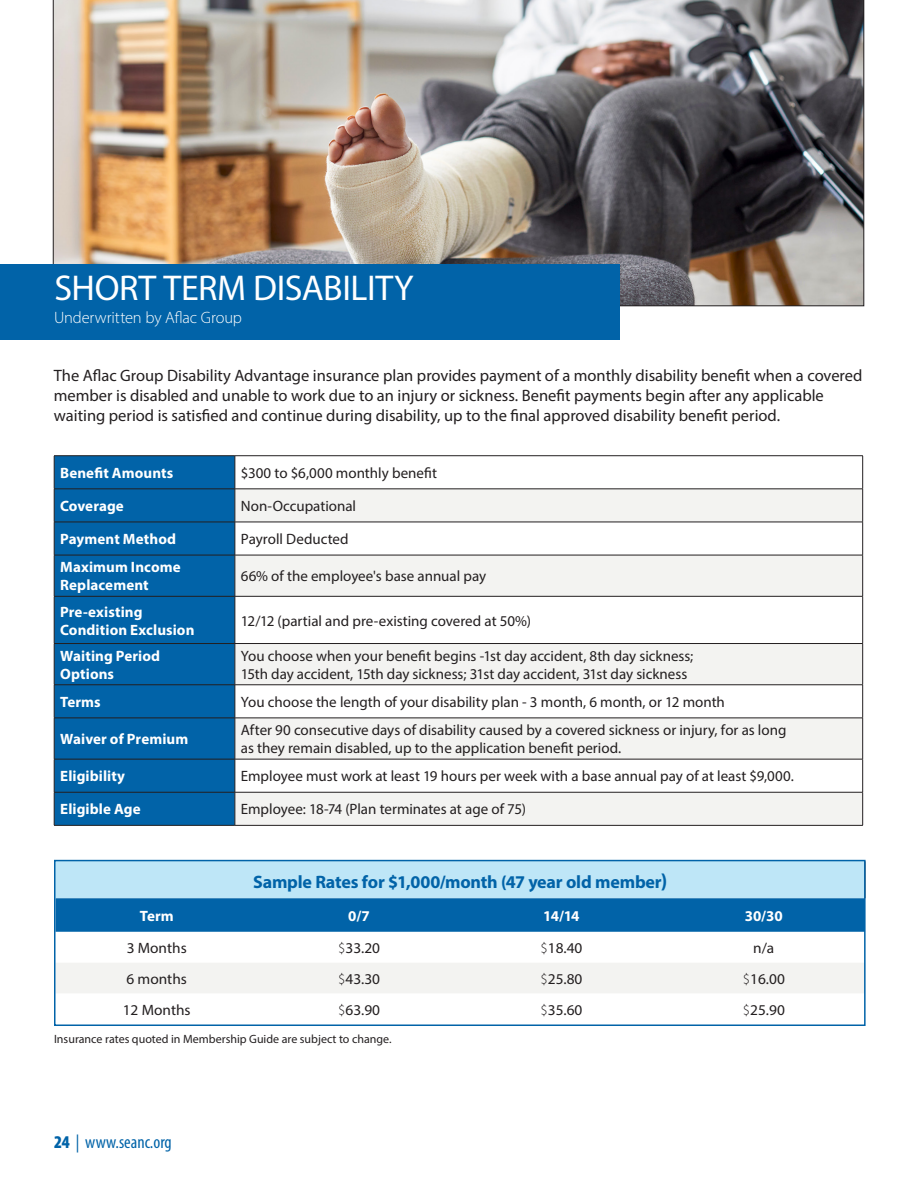
<style>
.page{position:relative;width:918px;height:1188px;background:#fff}
.page>*{position:absolute;margin:0;border:0;box-sizing:border-box;transform-origin:0 0}
.t1{font:36px "Myriad Pro";letter-spacing:-.005em;color:#fff}
.t2{font:700 18px "Myriad Pro";letter-spacing:-.01em;color:#0163a8}
.t3{font:condensed 18px "Myriad Pro";color:#0163a8}
.t4{font:16.5px/19.8px "Myriad Pro";color:#231f20}
.t5{font:300 16.5px "Myriad Pro";letter-spacing:-.005em;color:#fff}
.t6{font:15px/18px "Myriad Pro";color:#231f20}
.t7{font:700 15px "Myriad Pro";letter-spacing:.005em;color:#fff}
.t8{font:12px "Myriad Pro";color:#231f20}
.s1{font-size:21px}
.s2{font-weight:300}
.s3{font-weight:900}
</style>
<div class="page">
<img style="left:53px;top:0;width:811px;height:306px">
<div style="left:56px;top:861px;width:809px;height:37px;background:#bee6f7"></div>
<div style="left:57px;top:898px;width:806px;height:34px;background:#0163a8"></div>
<div style="left:57px;top:963px;width:806px;height:30px;background:#f3f3f1"></div>
<div style="left:54px;top:860px;width:812px;height:166px;border:2px solid #0163a8"></div>
<div style="left:0;top:264px;width:619px;height:76px;background:#0163a8"></div>
<div style="left:55px;top:456px;width:180px;height:369px;background:#0163a8"></div>
<svg style="left:236px;top:490px;width:626px;height:335px;fill:#f3f3f1"></svg>
<hr style="left:54px;top:455px;width:181px;height:1px;background:#231f20">
<hr style="left:54px;top:456px;width:1px;height:33px;background:#231f20">
<hr style="left:235px;top:455px;width:628px;height:1px;background:#231f20">
<hr style="left:235px;top:456px;width:1px;height:33px;background:#231f20">
<hr style="left:862px;top:456px;width:1px;height:33px;background:#231f20">
<hr style="left:54px;top:489px;width:181px;height:1px;background:#231f20">
<hr style="left:54px;top:489px;width:1px;height:33px;background:#231f20">
<hr style="left:235px;top:489px;width:628px;height:1px;background:#231f20">
<hr style="left:235px;top:489px;width:1px;height:33px;background:#231f20">
<hr style="left:862px;top:489px;width:1px;height:33px;background:#231f20">
<hr style="left:54px;top:522px;width:181px;height:1px;background:#231f20">
<hr style="left:54px;top:522px;width:1px;height:33px;background:#231f20">
<hr style="left:235px;top:522px;width:628px;height:1px;background:#231f20">
<hr style="left:235px;top:522px;width:1px;height:33px;background:#231f20">
<hr style="left:862px;top:522px;width:1px;height:33px;background:#231f20">
<hr style="left:54px;top:555px;width:181px;height:1px;background:#231f20">
<hr style="left:54px;top:555px;width:1px;height:41px;background:#231f20">
<hr style="left:235px;top:555px;width:628px;height:1px;background:#231f20">
<hr style="left:235px;top:555px;width:1px;height:41px;background:#231f20">
<hr style="left:862px;top:555px;width:1px;height:41px;background:#231f20">
<hr style="left:54px;top:596px;width:181px;height:1px;background:#231f20">
<hr style="left:54px;top:597px;width:1px;height:46px;background:#231f20">
<hr style="left:235px;top:596px;width:628px;height:1px;background:#231f20">
<hr style="left:235px;top:597px;width:1px;height:46px;background:#231f20">
<hr style="left:862px;top:597px;width:1px;height:46px;background:#231f20">
<hr style="left:54px;top:643px;width:181px;height:1px;background:#231f20">
<hr style="left:54px;top:644px;width:1px;height:41px;background:#231f20">
<hr style="left:235px;top:643px;width:628px;height:1px;background:#231f20">
<hr style="left:235px;top:644px;width:1px;height:41px;background:#231f20">
<hr style="left:862px;top:644px;width:1px;height:41px;background:#231f20">
<hr style="left:54px;top:685px;width:181px;height:1px;background:#231f20">
<hr style="left:54px;top:685px;width:1px;height:33px;background:#231f20">
<hr style="left:235px;top:685px;width:628px;height:1px;background:#231f20">
<hr style="left:235px;top:685px;width:1px;height:33px;background:#231f20">
<hr style="left:862px;top:685px;width:1px;height:33px;background:#231f20">
<hr style="left:54px;top:718px;width:181px;height:1px;background:#231f20">
<hr style="left:54px;top:718px;width:1px;height:41px;background:#231f20">
<hr style="left:235px;top:718px;width:628px;height:1px;background:#231f20">
<hr style="left:235px;top:718px;width:1px;height:41px;background:#231f20">
<hr style="left:862px;top:718px;width:1px;height:41px;background:#231f20">
<hr style="left:54px;top:759px;width:181px;height:1px;background:#231f20">
<hr style="left:54px;top:759px;width:1px;height:33px;background:#231f20">
<hr style="left:235px;top:759px;width:628px;height:1px;background:#231f20">
<hr style="left:235px;top:759px;width:1px;height:33px;background:#231f20">
<hr style="left:862px;top:759px;width:1px;height:33px;background:#231f20">
<hr style="left:54px;top:792px;width:181px;height:1px;background:#231f20">
<hr style="left:54px;top:792px;width:1px;height:33px;background:#231f20">
<hr style="left:235px;top:792px;width:628px;height:1px;background:#231f20">
<hr style="left:235px;top:792px;width:1px;height:33px;background:#231f20">
<hr style="left:862px;top:792px;width:1px;height:33px;background:#231f20">
<hr style="left:54px;top:825px;width:181px;height:1px;background:#231f20">
<hr style="left:235px;top:825px;width:628px;height:1px;background:#231f20">
<p class="t1" style="left:54px;top:266px;width:361px">SHORT TERM DISABILITY</p>
<p class="t5" style="left:54px;top:307px;width:190px">Underwritten by Aflac Group</p>
<p class="t4" style="left:54px;top:366px;width:810px">The Aflac Group Disability Advantage insurance plan provides payment of a monthly disability benefit when a covered member is disabled and unable to work due to an injury or sickness. Benefit payments begin after any applicable waiting period is satisfied and continue during disability, up to the final approved disability benefit period.</p>
<p class="t7" style="left:60px;top:463px;width:115px">Benefit Amounts</p>
<p class="t6" style="left:241px;top:464px;width:198px">$300 to $6,000 monthly benefit</p>
<p class="t7" style="left:60px;top:496px;width:65px">Coverage</p>
<p class="t6" style="left:241px;top:497px;width:117px">Non-Occupational</p>
<p class="t7" style="left:60px;top:529px;width:117px">Payment Method</p>
<p class="t6" style="left:241px;top:530px;width:109px">Payroll Deducted</p>
<p class="t7" style="left:60px;top:557px;width:122px">Maximum Income</p>
<p class="t7" style="left:60px;top:575px;width:90px">Replacement</p>
<p class="t6" style="left:241px;top:567px;width:247px">66% of the employee's base annual pay</p>
<p class="t7" style="left:60px;top:602px;width:84px">Pre-existing</p>
<p class="t7" style="left:60px;top:620px;width:136px">Condition Exclusion</p>
<p class="t7" style="left:60px;top:646px;width:102px">Waiting Period</p>
<p class="t7" style="left:60px;top:664px;width:55px">Options</p>
<p class="t6" style="left:241px;top:611px;width:292px">12/12 (partial and pre-existing covered at 50%)</p>
<p class="t6" style="left:241px;top:647px;width:454px">You choose when your benefit begins -1st day accident, 8th day sickness;<br>15th day accident, 15th day sickness; 31st day accident, 31st day sickness</p>
<p class="t7" style="left:60px;top:692px;width:42px">Terms</p>
<p class="t6" style="left:241px;top:693px;width:486px">You choose the length of your disability plan - 3 month, 6 month, or 12 month</p>
<p class="t7" style="left:60px;top:729px;width:130px">Waiver of Premium</p>
<p class="t6" style="left:241px;top:721px;width:547px">After 90 consecutive days of disability caused by a covered sickness or injury, for as long as they remain disabled, up to the application benefit period.</p>
<p class="t7" style="left:60px;top:766px;width:66px">Eligibility</p>
<p class="t6" style="left:241px;top:767px;width:554px">Employee must work at least 19 hours per week with a base annual pay of at least $9,000.</p>
<p class="t7" style="left:60px;top:800px;width:82px">Eligible Age</p>
<p class="t6" style="left:241px;top:800px;width:287px">Employee: 18-74 (Plan terminates at age of 75)</p>
<p class="t2" style="left:253px;top:870px;width:416px">Sample Rates for $1,000/month (47 year old member<span class="s1">)</span></p>
<p class="t7" style="left:140px;top:906px;width:36px">Term</p>
<p class="t7" style="left:348px;top:906px;width:23px">0/7</p>
<p class="t7" style="left:543px;top:906px;width:38px">14/14</p>
<p class="t7" style="left:745px;top:906px;width:39px">30/30</p>
<p class="t6" style="left:127px;top:939px;width:62px">3 Months</p>
<p class="t6" style="left:338px;top:939px;width:44px"><span class="s2">$</span>33.20</p>
<p class="t6" style="left:540px;top:939px;width:44px"><span class="s2">$</span>18.40</p>
<p class="t6" style="left:753px;top:939px;width:23px">n/a</p>
<p class="t6" style="left:127px;top:969px;width:62px">6 months</p>
<p class="t6" style="left:338px;top:969px;width:44px"><span class="s2">$</span>43.30</p>
<p class="t6" style="left:540px;top:969px;width:44px"><span class="s2">$</span>25.80</p>
<p class="t6" style="left:743px;top:969px;width:44px"><span class="s2">$</span>16.00</p>
<p class="t6" style="left:123px;top:1000px;width:69px">12 Months</p>
<p class="t6" style="left:338px;top:1000px;width:44px"><span class="s2">$</span>63.90</p>
<p class="t6" style="left:540px;top:1000px;width:44px"><span class="s2">$</span>35.60</p>
<p class="t6" style="left:743px;top:1000px;width:44px"><span class="s2">$</span>25.90</p>
<p class="t8" style="left:54px;top:1032px;width:339px">Insurance rates quoted in Membership Guide are subject to change.</p>
<p class="t3" style="left:54px;top:1131px;width:119px"><span class="s3">24</span> | www.seanc.org</p>
</div>
